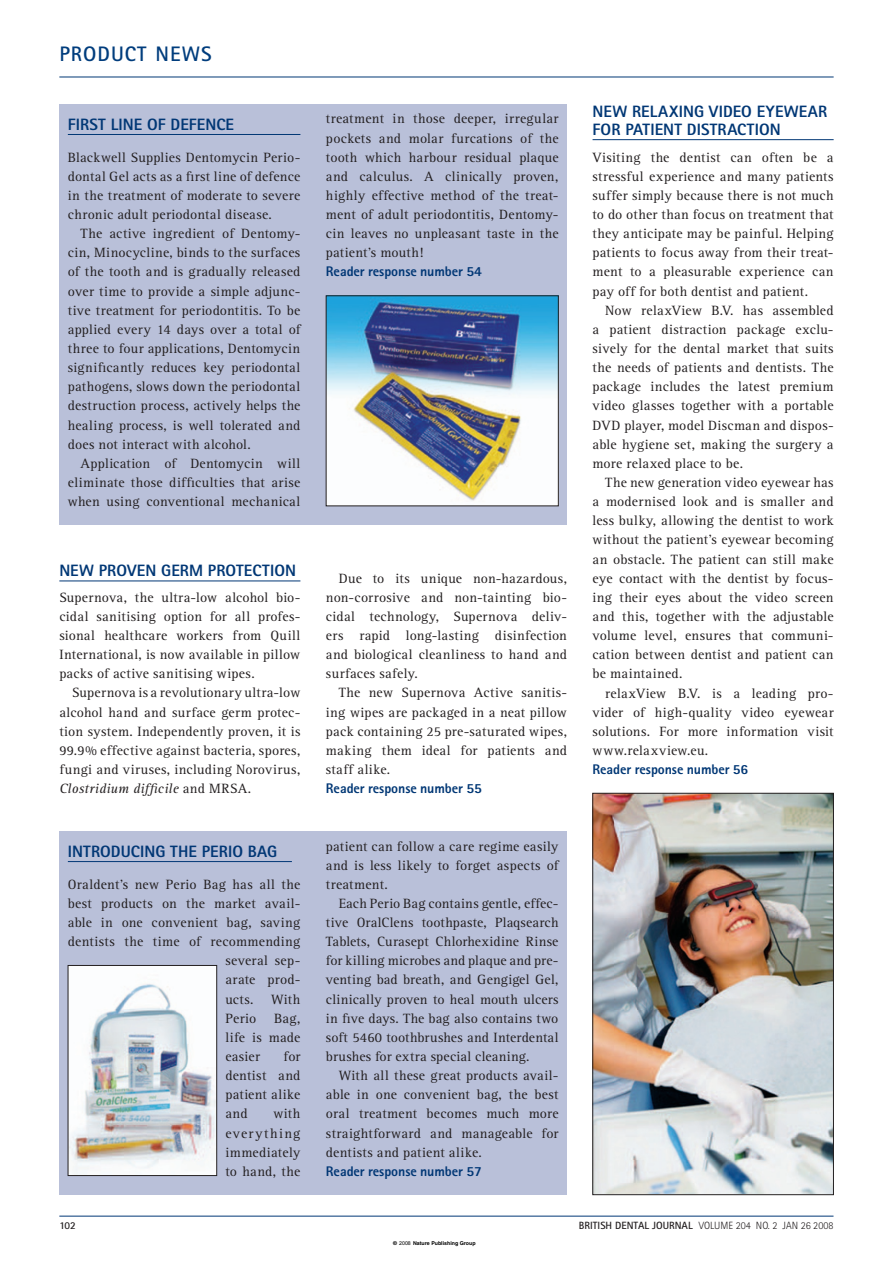
<style>
.page{position:relative;width:893px;height:1263px;background:#fff}
.page>*{position:absolute;margin:0;border:0;box-sizing:border-box;transform-origin:0 0}
.t1{font:700 21px "Rotis Sans Serif";letter-spacing:.05em;color:#013d7d}
.t2{font:800 16.5px/18px "Rotis Sans Serif";color:#013775}
.t3{font:13.95px/19.2px "Rotis Serif";letter-spacing:.015em;color:#231f20;text-align:justify}
.t4{font:800 13.95px "Rotis Sans Serif";letter-spacing:-.005em;color:#013775}
.t5{font:italic 13.95px "Rotis Serif";letter-spacing:.015em;color:#231f20}
.t6{font:300 10.5px "Rotis Sans Serif";color:#231f20}
.t7{font:700 10.5px "Rotis Sans Serif";color:#231f20}
.t8{font:700 5.25px "Helvetica";color:#000}
.s1{font-style:normal}
.s2{font-weight:700}
.s3{font-family:"Arial";font-weight:400}
</style>
<div class="page">
<div style="left:59px;top:831px;width:508px;height:364px;background:#b9c0d9"></div>
<div style="left:59px;top:104px;width:508px;height:421px;background:#b9c0d9"></div>
<hr style="left:59px;top:77px;width:774px;height:1px;background:#013775">
<hr style="left:59px;top:581px;width:241px;height:1px;background:#013775">
<hr style="left:68px;top:861px;width:224px;height:1px;background:#013775">
<hr style="left:59px;top:1216px;width:774px;height:1px;background:#013775">
<hr style="left:592px;top:139px;width:241px;height:1px;background:#013775">
<hr style="left:68px;top:134px;width:232px;height:1px;background:#013775">
<img style="left:328px;top:298px;width:228px;height:206px">
<img style="left:70px;top:967px;width:145px;height:207px">
<div style="left:68px;top:965px;width:149px;height:211px;border:1px solid #231f20"></div>
<img style="left:594px;top:795px;width:237px;height:398px">
<div style="left:592px;top:793px;width:241px;height:402px;border:1px solid #231f20"></div>
<h3 class="t1" style="left:59px;top:47px;width:154px">PRODUCT NEWS</h3>
<p class="t2" style="left:68px;top:117px;width:168px">FIRST LINE OF DEFENCE</p>
<p class="t3" style="left:68px;top:149px;width:234px">Blackwell Supplies Dentomycin Perio-</p>
<p class="t3" style="left:68px;top:168px;width:234px">dontal Gel acts as a first line of defence</p>
<p class="t3" style="left:68px;top:187px;width:234px">in the treatment of moderate to severe</p>
<p class="t3" style="left:68px;top:206px;width:205px">chronic adult periodontal disease.</p>
<p class="t3" style="left:81px;top:225px;width:221px">The active ingredient of Dentomy-</p>
<p class="t3" style="left:68px;top:244px;width:234px">cin, Minocycline, binds to the surfaces</p>
<p class="t3" style="left:68px;top:264px;width:234px">of the tooth and is gradually released</p>
<p class="t3" style="left:68px;top:283px;width:234px">over time to provide a simple adjunc-</p>
<p class="t3" style="left:68px;top:302px;width:234px">tive treatment for periodontitis. To be</p>
<p class="t3" style="left:68px;top:321px;width:234px">applied every 14 days over a total of</p>
<p class="t3" style="left:68px;top:340px;width:234px">three to four applications, Dentomycin</p>
<p class="t3" style="left:68px;top:359px;width:234px">significantly reduces key periodontal</p>
<p class="t3" style="left:68px;top:378px;width:234px">pathogens, slows down the periodontal</p>
<p class="t3" style="left:68px;top:397px;width:234px">destruction process, actively helps the</p>
<p class="t3" style="left:68px;top:417px;width:234px">healing process, is well tolerated and</p>
<p class="t3" style="left:68px;top:436px;width:184px">does not interact with alcohol.</p>
<p class="t3" style="left:81px;top:455px;width:221px">Application of Dentomycin will</p>
<p class="t3" style="left:68px;top:474px;width:234px">eliminate those difficulties that arise</p>
<p class="t3" style="left:68px;top:493px;width:234px">when using conventional mechanical</p>
<h5 class="t2" style="left:59px;top:563px;width:238px">NEW PROVEN GERM PROTECTION</h5>
<p class="t3" style="left:59px;top:589px;width:242px">Supernova, the ultra-low alcohol bio&shy;cidal sanitising option for all profes-</p>
<p class="t3" style="left:59px;top:627px;width:242px">sional healthcare workers from Quill</p>
<p class="t3" style="left:59px;top:646px;width:242px">International, is now available in pillow</p>
<p class="t3" style="left:59px;top:665px;width:197px">packs of active sanitising wipes.</p>
<p class="t3" style="left:72px;top:684px;width:230px">Supernova is a revolutionary ultra-low</p>
<p class="t3" style="left:59px;top:704px;width:242px">alcohol hand and surface germ protec-</p>
<p class="t3" style="left:59px;top:723px;width:242px">tion system. Independently proven, it is</p>
<p class="t3" style="left:59px;top:742px;width:242px">99.9% effective against bacteria, spores,</p>
<p class="t3" style="left:59px;top:761px;width:242px">fungi and viruses, including Norovirus,</p>
<p class="t5" style="left:59px;top:783px;width:193px">Clostridium difficile <span class="s1">and MRSA.</span></p>
<p class="t2" style="left:68px;top:844px;width:211px">INTRODUCING THE PERIO BAG</p>
<p class="t3" style="left:68px;top:876px;width:234px">Oraldent’s new Perio Bag has all the</p>
<p class="t3" style="left:68px;top:895px;width:234px">best products on the market avail-</p>
<p class="t3" style="left:68px;top:914px;width:234px">able in one convenient bag, saving</p>
<p class="t3" style="left:68px;top:933px;width:234px">dentists the time of recommending</p>
<p class="t3" style="left:225px;top:952px;width:76px">several sep-</p>
<p class="t3" style="left:225px;top:971px;width:76px">arate prod-</p>
<p class="t3" style="left:225px;top:991px;width:30px">ucts.</p>
<p class="t3" style="left:271px;top:991px;width:31px">With</p>
<p class="t3" style="left:225px;top:1010px;width:32px">Perio</p>
<p class="t3" style="left:225px;top:1010px;width:76px;text-indent:49px">Bag, life is made easier</p>
<p class="t3" style="left:225px;top:1048px;width:76px;text-indent:58px">for dentist and patient alike and</p>
<p class="t3" style="left:225px;top:1105px;width:76px;text-indent:48px">with everything immediately to hand, the</p>
<p class="t3" style="left:326px;top:110px;width:234px">treatment in those deeper, irregular pockets and molar furcations of the tooth which harbour residual plaque and calculus. A clinically proven, highly effective method of the treat&shy;ment of adult periodontitis, Dentomy&shy;cin leaves no unpleasant taste in the patient’s mouth!</p>
<p class="t4" style="left:326px;top:267px;width:157px">Reader response number 54</p>
<p class="t3" style="left:326px;top:570px;width:242px;text-indent:13px">Due to its unique non-hazardous, non-corrosive and non-tainting bio&shy;cidal technology, Supernova deliv-</p>
<p class="t3" style="left:326px;top:627px;width:242px">ers rapid long-lasting disinfection</p>
<p class="t3" style="left:326px;top:646px;width:242px">and biological cleanliness to hand and</p>
<p class="t3" style="left:326px;top:665px;width:93px">surfaces safely.</p>
<p class="t3" style="left:339px;top:684px;width:230px">The new Supernova Active sanitis-</p>
<p class="t3" style="left:326px;top:704px;width:242px">ing wipes are packaged in a neat pillow</p>
<p class="t3" style="left:326px;top:723px;width:242px">pack containing 25 pre-saturated wipes,</p>
<p class="t3" style="left:326px;top:742px;width:242px">making them ideal for patients and</p>
<p class="t3" style="left:326px;top:761px;width:66px">staff alike.</p>
<p class="t4" style="left:326px;top:783px;width:157px">Reader response number 55</p>
<p class="t3" style="left:326px;top:838px;width:234px">patient can follow a care regime easily</p>
<p class="t3" style="left:326px;top:857px;width:234px">and is less likely to forget aspects of</p>
<p class="t3" style="left:326px;top:876px;width:63px">treatment.</p>
<p class="t3" style="left:339px;top:895px;width:221px">Each Perio Bag contains gentle, effec-</p>
<p class="t3" style="left:326px;top:914px;width:234px">tive OralClens toothpaste, Plaqsearch</p>
<p class="t3" style="left:326px;top:933px;width:234px">Tablets, Curasept Chlorhexidine Rinse</p>
<p class="t3" style="left:326px;top:952px;width:234px">for killing microbes and plaque and pre-</p>
<p class="t3" style="left:326px;top:972px;width:234px">venting bad breath, and Gengigel Gel,</p>
<p class="t3" style="left:326px;top:991px;width:234px">clinically proven to heal mouth ulcers</p>
<p class="t3" style="left:326px;top:1010px;width:234px">in five days. The bag also contains two</p>
<p class="t3" style="left:326px;top:1029px;width:234px">soft 5460 toothbrushes and Interdental</p>
<p class="t3" style="left:326px;top:1048px;width:205px">brushes for extra special cleaning.</p>
<p class="t3" style="left:339px;top:1067px;width:221px">With all these great products avail-</p>
<p class="t3" style="left:326px;top:1086px;width:234px">able in one convenient bag, the best</p>
<p class="t3" style="left:326px;top:1105px;width:234px">oral treatment becomes much more</p>
<p class="t3" style="left:326px;top:1125px;width:234px">straightforward and manageable for</p>
<p class="t3" style="left:326px;top:1144px;width:157px">dentists and patient alike.</p>
<p class="t4" style="left:326px;top:1166px;width:157px">Reader response number 57</p>
<h5 class="t2" style="left:592px;top:104px;width:236px">NEW RELAXING VIDEO EYEWEAR<br>FOR PATIENT DISTRACTION</h5>
<p class="t3" style="left:592px;top:149px;width:242px">Visiting the dentist can often be a stressful experience and many patients suffer simply because there is not much to do other than focus on treatment that they anticipate may be painful. Helping patients to focus away from their treat&shy;ment to a pleasurable experience can pay off for both dentist and patient.</p>
<p class="t3" style="left:592px;top:302px;width:242px;text-indent:13px">Now relaxView B.V. has assembled a patient distraction package exclu&shy;sively for the dental market that suits the needs of patients and dentists. The package includes the latest premium video glasses together with a portable DVD player, model Discman and dispos&shy;able hygiene set, making the surgery a more relaxed place to be.</p>
<p class="t3" style="left:592px;top:474px;width:242px;text-indent:13px">The new generation video eyewear has a modernised look and is smaller and less bulky, allowing the dentist to work without the patient’s eyewear becoming an obstacle. The patient can still make eye contact with the dentist by focus&shy;ing their eyes about the video screen and this, together with the adjustable</p>
<p class="t3" style="left:592px;top:627px;width:242px">volume level, ensures that communi-</p>
<p class="t3" style="left:592px;top:646px;width:242px">cation between dentist and patient can</p>
<p class="t3" style="left:592px;top:665px;width:91px">be maintained.</p>
<p class="t3" style="left:605px;top:685px;width:230px">relaxView B.V. is a leading pro-</p>
<p class="t3" style="left:592px;top:704px;width:242px">vider of high-quality video eyewear</p>
<p class="t3" style="left:592px;top:723px;width:242px">solutions. For more information visit</p>
<p class="t3" style="left:592px;top:742px;width:117px">www.relaxview.eu.</p>
<p class="t4" style="left:592px;top:764px;width:157px">Reader response number 56</p>
<p class="t7" style="left:59px;top:1222px;width:18px">102</p>
<p class="t6" style="left:579px;top:1222px;width:256px"><span class="s2">BRITISH DENTAL JOURNAL</span> VOLUME 204 NO. 2 JAN 26 2008</p>
<p class="t8" style="left:393px;top:1239px;width:84px">© <span class="s3">2008</span> Nature Publishing Group</p>
</div>
